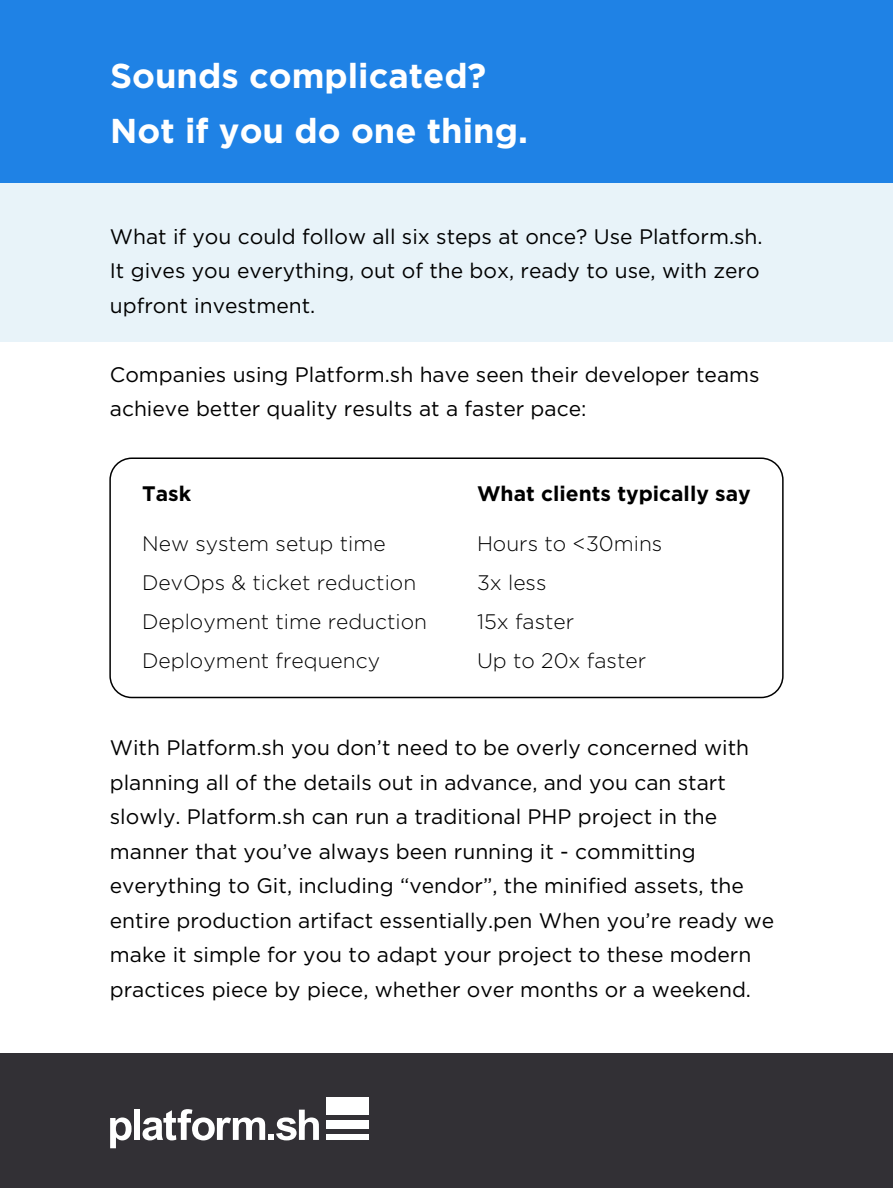
<style>
.page{position:relative;width:893px;height:1188px;background:#fff}
.page>*{position:absolute;margin:0;border:0;box-sizing:border-box;transform-origin:0 0}
.t1{font:700 34.5px/55.5px "Gotham";color:#fff}
.t2{font:21px/34.5px "Gotham";color:#000}
.t3{font:300 21px/39px "Gotham";color:#000}
.t4{font:700 21px "Gotham";color:#000}
</style>
<div class="page">
<div style="left:0;top:0;width:892px;height:183px;background:#1f82e5"></div>
<div style="left:0;top:183px;width:892px;height:159px;background:#e8f3f9"></div>
<div style="left:0;top:1053px;width:892px;height:135px;background:#323035"></div>
<div style="left:326px;top:1097px;width:43px;height:17px;background:#fff"></div>
<div style="left:326px;top:1134px;width:43px;height:6px;background:#fff"></div>
<div style="left:326px;top:1120px;width:43px;height:8px;background:#fff"></div>
<svg style="left:110px;top:1117px;width:22px;height:31px"></svg>
<div style="left:134px;top:1110px;width:6px;height:30px;background:#fff"></div>
<svg style="left:142px;top:1109px;width:177px;height:31px"></svg>
<div style="left:109px;top:458px;width:674px;height:240px;border:2px solid #000;border-radius:22px"></div>
<h1 class="t1" style="left:110px;top:47px;width:419px">Sounds complicated?<br>Not if you do one thing.</h1>
<p class="t2" style="left:110px;top:219px;width:654px">What if you could follow all six steps at once? Use Platform.sh.<br>It gives you everything, out of the box, ready to use, with zero upfront investment.</p>
<p class="t2" style="left:110px;top:357px;width:651px">Companies using Platform.sh have seen their developer teams achieve better quality results at a faster pace:</p>
<p class="t4" style="left:142px;top:481px;width:51px">Task</p>
<p class="t4" style="left:477px;top:481px;width:275px">What clients typically say</p>
<p class="t3" style="left:142px;top:523px;width:286px">New system setup time<br>DevOps &amp; ticket reduction<br>Deployment time reduction<br>Deployment frequency</p>
<p class="t3" style="left:477px;top:523px;width:187px">Hours to &lt;30mins<br>3x less<br>15x faster<br>Up to 20x faster</p>
<p class="t2" style="left:110px;top:730px;width:666px">With Platform.sh you don’t need to be overly concerned with planning all of the details out in advance, and you can start slowly. Platform.sh can run a traditional PHP project in the manner that you’ve always been running it - committing everything to Git, including “vendor”, the minified assets, the entire production artifact essentially.pen When you’re ready we make it simple for you to adapt your project to these modern practices piece by piece, whether over months or a weekend.</p>
</div>
